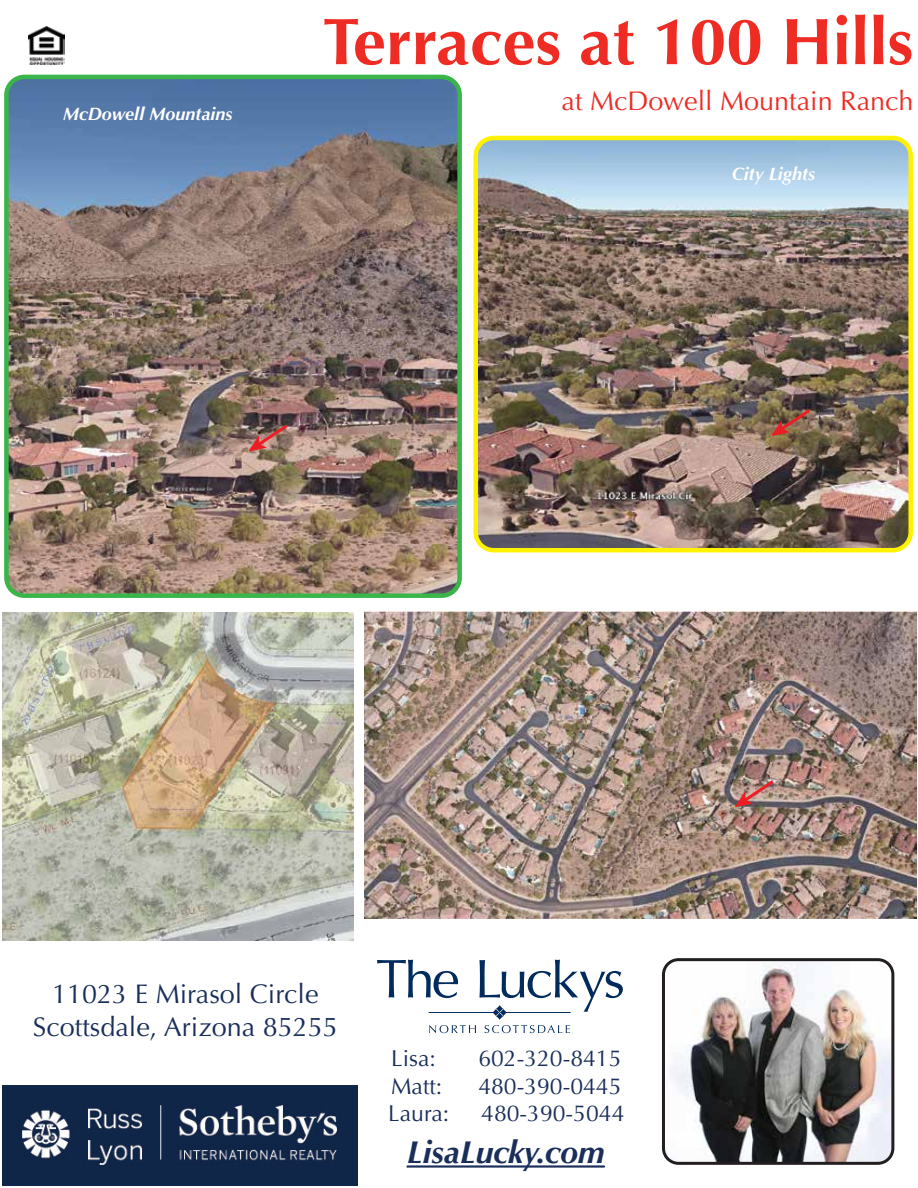
<style>
.page{position:relative;width:918px;height:1188px;background:#fff}
.page>*{position:absolute;margin:0;border:0;box-sizing:border-box;transform-origin:0 0}
.t1{font:700 66px "Optima";color:#ee2c24}
.t2{font:italic 700 31.8px "Optima";color:#1a2e5a}
.t3{font:27px/32.4px "Optima";color:#1a2e5a;text-align:center}
.t4{font:27px "Optima";color:#ee2c24}
.t5{font:22.95px "Optima";color:#1a2e5a}
.t6{font:italic 700 18px "Optima";color:#fff}
</style>
<div class="page">
<img style="left:473px;top:136px;width:440px;height:416px">
<img style="left:2px;top:613px;width:352px;height:327px">
<img style="left:364px;top:612px;width:552px;height:306px">
<img style="left:4px;top:75px;width:458px;height:523px">
<svg style="left:248px;top:425px;width:39px;height:27px"></svg>
<svg style="left:734px;top:780px;width:40px;height:27px"></svg>
<svg style="left:771px;top:409px;width:39px;height:27px"></svg>
<img style="left:2px;top:1085px;width:355px;height:101px">
<img style="left:29px;top:27px;width:36px;height:37px">
<svg style="left:407px;top:1166px;width:198px;height:1px"></svg>
<svg style="left:377px;top:960px;width:81px;height:38px"></svg>
<svg style="left:479px;top:960px;width:144px;height:52px"></svg>
<svg style="left:429px;top:1025px;width:47px;height:8px"></svg>
<svg style="left:484px;top:1025px;width:86px;height:8px"></svg>
<svg style="left:492px;top:1009px;width:8px;height:7px"></svg>
<svg style="left:496px;top:1005px;width:7px;height:8px"></svg>
<svg style="left:496px;top:1012px;width:7px;height:8px"></svg>
<svg style="left:500px;top:1009px;width:7px;height:7px"></svg>
<hr style="left:503px;top:1012px;width:68px;height:1px;background:#002b5c">
<hr style="left:429px;top:1012px;width:67px;height:1px;background:#002b5c">
<img style="left:662px;top:958px;width:232px;height:207px">
<p class="t6" style="left:63px;top:103px;width:171px">McDowell Mountains</p>
<h1 class="t1" style="left:323px;top:3px;width:592px">Terraces at 100 Hills</h1>
<p class="t4" style="left:562px;top:85px;width:353px">at McDowell Mountain Ranch</p>
<p class="t6" style="left:732px;top:163px;width:85px">City Lights</p>
<p class="t3" style="left:33px;top:978px;width:307px">11023 E Mirasol Circle<br>Scottsdale, Arizona 85255</p>
<p class="t5" style="left:391px;top:1045px;width:46px">Lisa:</p>
<p class="t5" style="left:478px;top:1045px;width:145px">602-320-8415</p>
<p class="t5" style="left:391px;top:1073px;width:53px">Matt:</p>
<p class="t5" style="left:478px;top:1073px;width:145px">480-390-0445</p>
<p class="t5" style="left:388px;top:1100px;width:63px">Laura:</p>
<p class="t5" style="left:481px;top:1100px;width:145px">480-390-5044</p>
<h2 class="t2" style="left:407px;top:1134px;width:199px">LisaLucky.com</h2>
</div>
